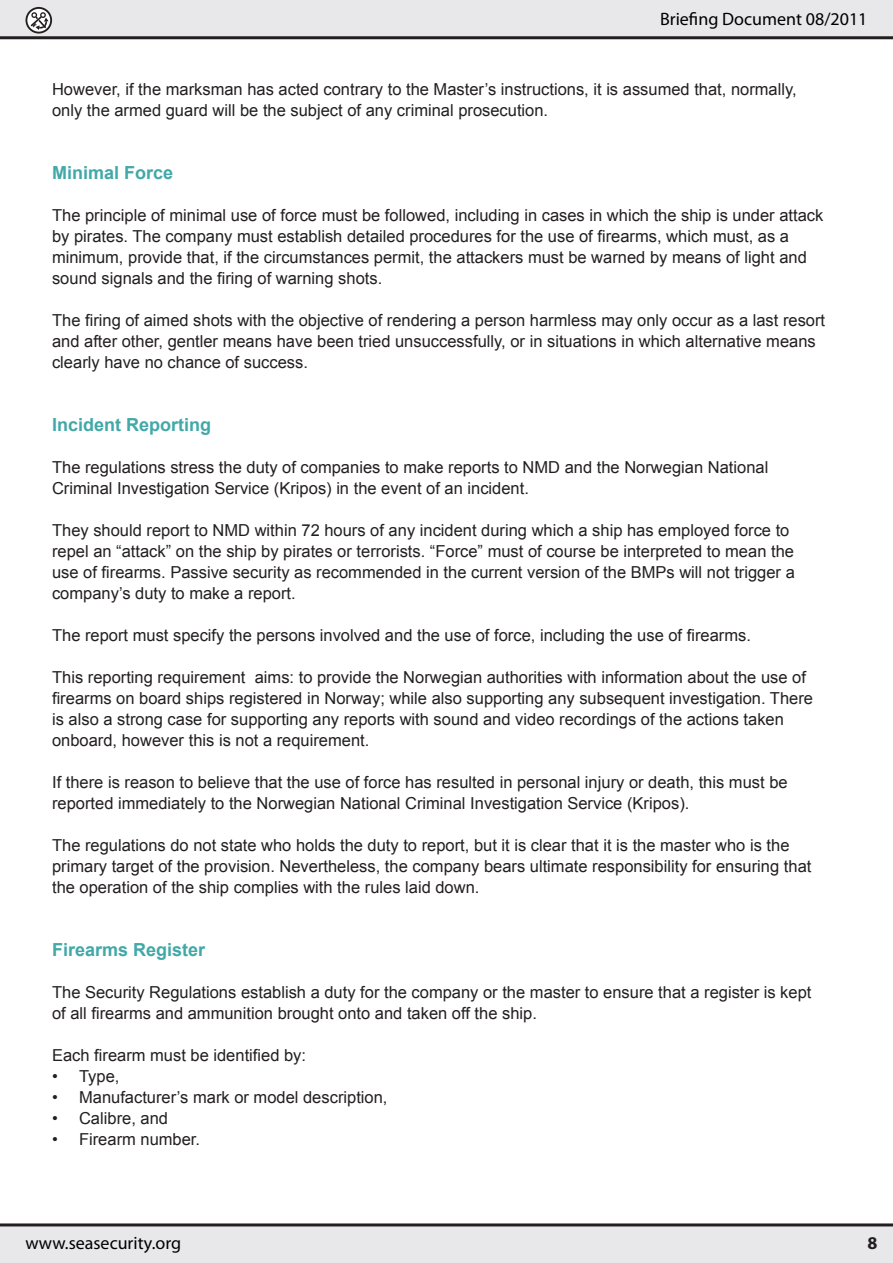
<style>
.page{position:relative;width:893px;height:1263px;background:#fff}
.page>*{position:absolute;margin:0;border:0;box-sizing:border-box;transform-origin:0 0}
.t1{font:700 18px "Arial";color:#42a8a8}
.t2{font:18px "Myriad Pro";color:#000}
.t3{font:700 18px "Myriad Pro";color:#231f20}
.t4{font:16.5px/21px "Arial";color:#231f20}
</style>
<div class="page">
<div style="left:0;top:0;width:893px;height:38px;background:#e8e8eb"></div>
<hr style="left:0;top:36px;width:893px;height:3px;background:#231f20">
<svg style="left:26px;top:7px;width:26px;height:27px"></svg>
<svg style="left:27px;top:9px;width:23px;height:23px"></svg>
<svg style="left:30px;top:12px;width:19px;height:18px"></svg>
<div style="left:0;top:1225px;width:893px;height:38px;background:#e8e8eb"></div>
<hr style="left:0;top:1223px;width:893px;height:3px;background:#231f20">
<p class="t2" style="left:660px;top:8px;width:209px">Briefing Document 08/2011</p>
<p class="t4" style="left:52px;top:79px;width:746px">However, if the marksman has acted contrary to the Master’s instructions, it is assumed that, normally, only the armed guard will be the subject of any criminal prosecution.</p>
<p class="t1" style="left:52px;top:161px;width:123px">Minimal Force</p>
<p class="t4" style="left:52px;top:205px;width:773px">The principle of minimal use of force must be followed, including in cases in which the ship is under attack by pirates. The company must establish detailed procedures for the use of firearms, which must, as a minimum, provide that, if the circumstances permit, the attackers must be warned by means of light and sound signals and the firing of warning shots.</p>
<p class="t4" style="left:52px;top:310px;width:775px">The firing of aimed shots with the objective of rendering a person harmless may only occur as a last resort and after other, gentler means have been tried unsuccessfully, or in situations in which alternative means clearly have no chance of success.</p>
<p class="t1" style="left:52px;top:413px;width:161px">Incident Reporting</p>
<p class="t4" style="left:52px;top:457px;width:718px">The regulations stress the duty of companies to make reports to NMD and the Norwegian National<br>Criminal Investigation Service (Kripos) in the event of an incident.</p>
<p class="t4" style="left:52px;top:520px;width:744px">They should report to NMD within 72 hours of any incident during which a ship has employed force to repel an “attack” on the ship by pirates or terrorists. “Force” must of course be interpreted to mean the use of firearms. Passive security as recommended in the current version of the BMPs will not trigger a company’s duty to make a report.</p>
<p class="t4" style="left:52px;top:625px;width:700px">The report must specify the persons involved and the use of force, including the use of firearms.</p>
<p class="t4" style="left:52px;top:667px;width:762px">This reporting requirement aims: to provide the Norwegian authorities with information about the use of firearms on board ships registered in Norway; while also supporting any subsequent investigation. There is also a strong case for supporting any reports with sound and video recordings of the actions taken onboard, however this is not a requirement.</p>
<p class="t4" style="left:52px;top:772px;width:737px">If there is reason to believe that the use of force has resulted in personal injury or death, this must be reported immediately to the Norwegian National Criminal Investigation Service (Kripos).</p>
<p class="t4" style="left:52px;top:835px;width:761px">The regulations do not state who holds the duty to report, but it is clear that it is the master who is the primary target of the provision. Nevertheless, the company bears ultimate responsibility for ensuring that the operation of the ship complies with the rules laid down.</p>
<p class="t1" style="left:52px;top:938px;width:155px">Firearms Register</p>
<p class="t4" style="left:52px;top:982px;width:761px">The Security Regulations establish a duty for the company or the master to ensure that a register is kept of all firearms and ammunition brought onto and taken off the ship.</p>
<p class="t4" style="left:52px;top:1045px;width:256px">Each firearm must be identified by:</p>
<p class="t4" style="left:52px;top:1066px;width:69px">• Type,</p>
<p class="t4" style="left:52px;top:1087px;width:337px">• Manufacturer’s mark or model description,</p>
<p class="t4" style="left:52px;top:1108px;width:117px">• Calibre, and</p>
<p class="t4" style="left:52px;top:1129px;width:150px">• Firearm number.</p>
<p class="t2" style="left:26px;top:1231px;width:157px">www.seasecurity.org</p>
<p class="t3" style="left:867px;top:1231px;width:11px">8</p>
</div>
